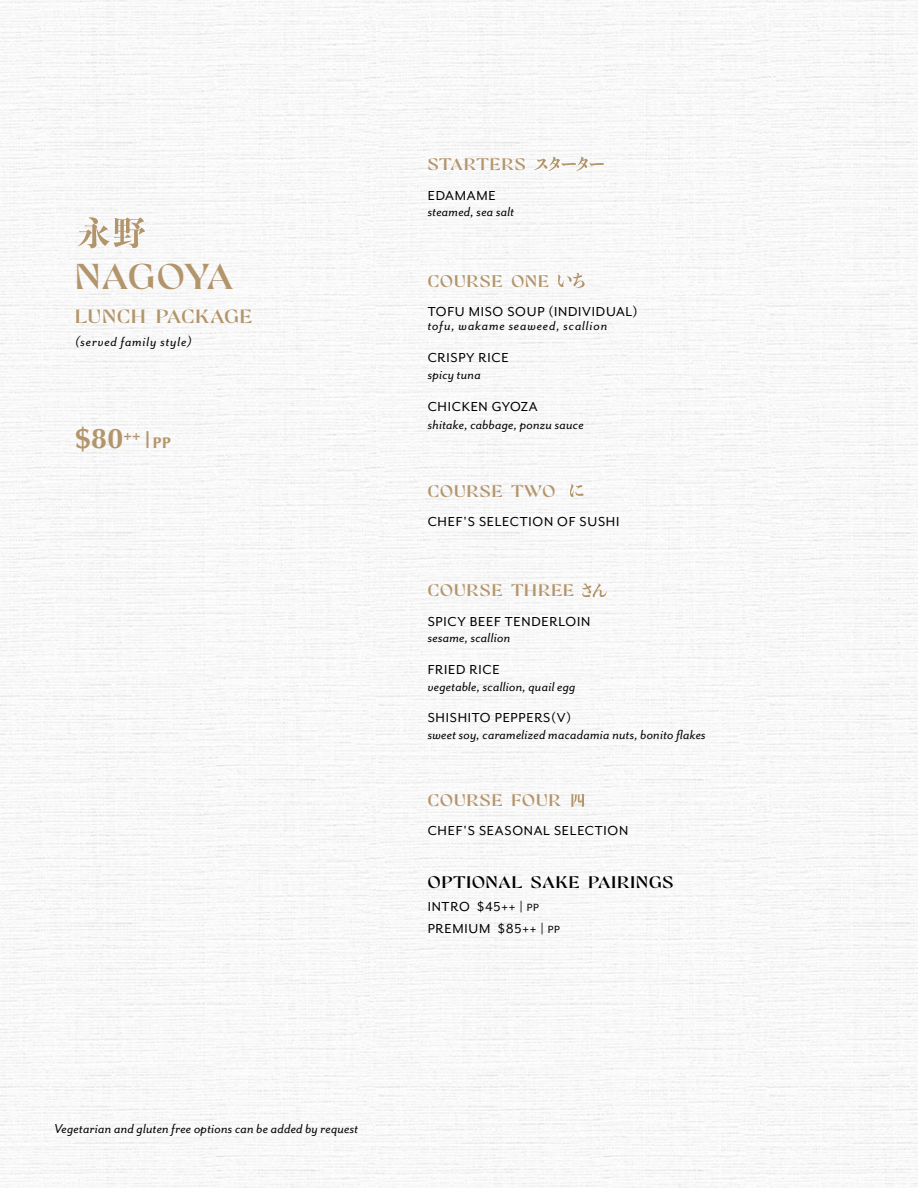
<style>
.page{position:relative;width:918px;height:1188px;background:#fff}
.page>*{position:absolute;margin:0;border:0;box-sizing:border-box;transform-origin:0 0}
.t1{font:36px "Mofista";color:#b3956b;scale:1.25 1}
.t2{font:700 28.5px "Optima";color:#b3956b}
.t3{font:19.2px "Mofista";letter-spacing:.05em;color:#b3956b;scale:1.25 1}
.t4{font:16.8px "Mofista";letter-spacing:.05em;color:#b3956b;scale:1.25 1}
.t5{font:16.8px "Mofista";letter-spacing:.05em;color:#000;scale:1.25 1}
.t6{font:italic 15px "Mr Eaves San OT";letter-spacing:.01em;color:#000}
.t7{font:15px/22.5px "Mr Eaves San OT";letter-spacing:.05em;color:#000}
.t8{font:italic 15px "Mr Eaves San OT";letter-spacing:.05em;color:#000}
.s1{font-size:22.5px}
.s2{font-size:15.75px}
.s3{font-size:12px}
</style>
<div class="page">
<svg style="left:534px;top:157px;width:70px;height:14px"></svg>
<svg style="left:558px;top:273px;width:27px;height:15px"></svg>
<svg style="left:570px;top:484px;width:14px;height:13px"></svg>
<svg style="left:582px;top:584px;width:25px;height:13px"></svg>
<svg style="left:571px;top:794px;width:14px;height:13px"></svg>
<svg style="left:78px;top:217px;width:67px;height:31px"></svg>
<h1 class="t1" style="left:75px;top:254px;width:128px">NAGOYA</h1>
<p class="t3" style="left:75px;top:304px;width:143px">LUNCH PACKAGE</p>
<p class="t8" style="left:75px;top:333px;width:118px">(served family style)</p>
<h2 class="t2" style="left:75px;top:423px;width:97px">$80<sup>++</sup><span class="s1">|</span><span class="s2">pp</span></h2>
<p class="t4" style="left:428px;top:154px;width:80px">STARTERS</p>
<p class="t7" style="left:428px;top:184px;width:69px">EDAMAME</p>
<p class="t6" style="left:428px;top:204px;width:88px">steamed, sea salt</p>
<p class="t4" style="left:428px;top:270px;width:98px">COURSE ONE</p>
<p class="t7" style="left:428px;top:300px;width:212px">TOFU MISO SOUP (INDIVIDUAL)</p>
<p class="t8" style="left:428px;top:318px;width:181px">tofu, wakame seaweed, scallion</p>
<p class="t7" style="left:428px;top:346px;width:82px">CRISPY RICE</p>
<p class="t6" style="left:428px;top:367px;width:55px">spicy tuna</p>
<p class="t7" style="left:428px;top:395px;width:112px">CHICKEN GYOZA</p>
<p class="t6" style="left:428px;top:417px;width:158px">shitake, cabbage, ponzu sauce</p>
<p class="t4" style="left:428px;top:480px;width:103px">COURSE TWO</p>
<p class="t7" style="left:428px;top:510px;width:193px">CHEF'S SELECTION OF SUSHI</p>
<p class="t4" style="left:428px;top:580px;width:118px">COURSE THREE</p>
<p class="t7" style="left:428px;top:610px;width:164px">SPICY BEEF TENDERLOIN</p>
<p class="t6" style="left:428px;top:630px;width:84px">sesame, scallion</p>
<p class="t7" style="left:428px;top:658px;width:73px">FRIED RICE</p>
<p class="t6" style="left:428px;top:678px;width:149px">vegetable, scallion, quail egg</p>
<p class="t7" style="left:428px;top:707px;width:145px">SHISHITO PEPPERS(V)</p>
<p class="t6" style="left:428px;top:726px;width:280px">sweet soy, caramelized macadamia nuts, bonito flakes</p>
<p class="t4" style="left:428px;top:789px;width:108px">COURSE FOUR</p>
<p class="t7" style="left:428px;top:819px;width:202px">CHEF'S SEASONAL SELECTION</p>
<p class="t5" style="left:428px;top:871px;width:198px">OPTIONAL SAKE PAIRINGS</p>
<p class="t7" style="left:428px;top:895px;width:134px">INTRO $45++ | <span class="s3">PP<br></span>PREMIUM $85++ | <span class="s3">PP</span></p>
<p class="t6" style="left:54px;top:1120px;width:306px">Vegetarian and gluten free options can be added by request</p>
</div>
